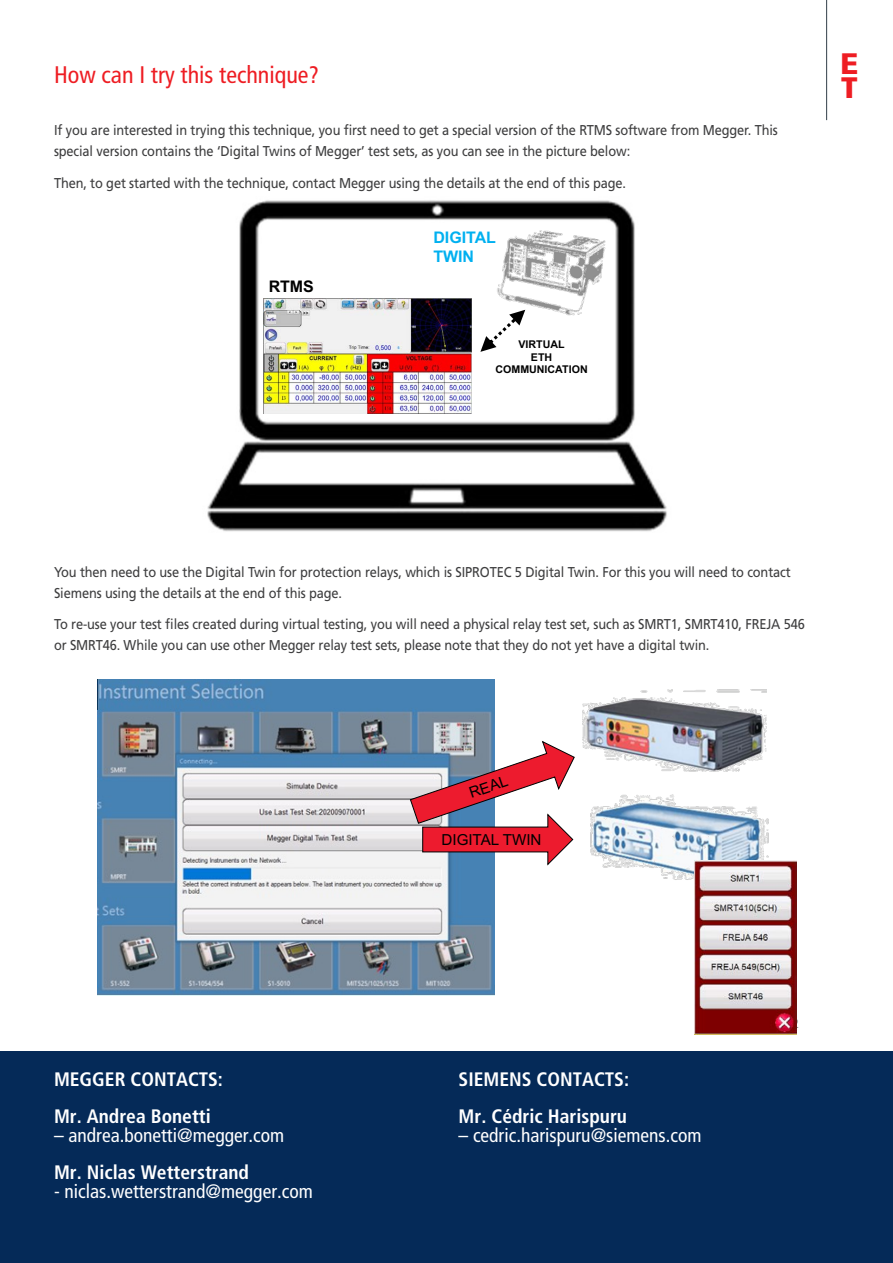
<style>
.page{position:relative;width:893px;height:1263px;background:#fff}
.page>*{position:absolute;margin:0;border:0;box-sizing:border-box;transform-origin:0 0}
.t1{font:900 29.7px "Frutiger LT Pro";color:#ee1d23}
.Subhead_Articles{font:condensed 24px "Frutiger LT Pro";color:#ee1d23}
.Content_Author{font:700 condensed 19.5px "Frutiger LT Pro";color:#fff}
.Content_Author-2{font:condensed 19.5px "Frutiger LT Pro";color:#fff}
.t2{font:700 16.05px/19.4px "Arial";color:#00b0f0}
.t3{font:700 16.05px "Arial";color:#000}
.t4{font:15.15px "Arial";letter-spacing:-.005em;color:#000}
.MainBodyCopy_9_5{font:14.25px/21px "Frutiger LT Pro";letter-spacing:-.01em;color:#3e3e3f;scale:.9 1}
.t5{font:12.15px "Tahoma";color:#898989}
.t6{font:700 10.65px/12.6px "Arial";color:#000;text-align:center}
</style>
<div class="page">
<svg style="left:694px;top:1002px;width:1px;height:18px"></svg>
<img style="left:97px;top:679px;width:397px;height:317px">
<img style="left:590px;top:794px;width:178px;height:104px">
<img style="left:582px;top:690px;width:184px;height:82px">
<svg style="left:409px;top:740px;width:166px;height:126px"></svg>
<img style="left:695px;top:861px;width:101px;height:173px">
<img style="left:207px;top:200px;width:460px;height:332px">
<svg style="left:480px;top:310px;width:45px;height:42px"></svg>
<img style="left:264px;top:298px;width:207px;height:116px">
<img style="left:487px;top:214px;width:127px;height:109px">
<hr style="left:826px;top:0;width:1px;height:120px;background:#313e48">
<div style="left:0;top:1051px;width:893px;height:212px;background:#052a58"></div>
<p class="Subhead_Articles" style="left:54px;top:60px;width:267px">How can I try this technique?</p>
<p class="MainBodyCopy_9_5" style="left:54px;top:120px;width:806px">If you are interested in trying this technique, you first need to get a special version of the RTMS software from Megger. This special version contains the ‘Digital Twins of Megger’ test sets, as you can see in the picture below:</p>
<p class="MainBodyCopy_9_5" style="left:54px;top:173px;width:637px">Then, to get started with the technique, contact Megger using the details at the end of this page.</p>
<p class="t3" style="left:269px;top:275px;width:47px">RTMS</p>
<p class="t2" style="left:433px;top:228px;width:64px">DIGITAL<br>TWIN</p>
<p class="t6" style="left:495px;top:338px;width:94px">VIRTUAL<br>ETH<br>COMMUNICATION</p>
<p class="t1" style="left:840px;top:45px;width:20px">E</p>
<p class="t1" style="left:841px;top:69px;width:18px">T</p>
<p class="MainBodyCopy_9_5" style="left:54px;top:561px;width:820px">You then need to use the Digital Twin for protection relays, which is SIPROTEC 5 Digital Twin. For this you will need to contact<br>Siemens using the details at the end of this page.</p>
<p class="MainBodyCopy_9_5" style="left:54px;top:614px;width:836px">To re-use your test files created during virtual testing, you will need a physical relay test set, such as SMRT1, SMRT410, FREJA 546 or SMRT46. While you can use other Megger relay test sets, please note that they do not yet have a digital twin.</p>
<p class="t4" style="left:466px;top:783px;width:41px;rotate:-19deg">REAL</p>
<p class="Content_Author" style="left:54px;top:1068px;width:171px">MEGGER CONTACTS:</p>
<p class="Content_Author" style="left:54px;top:1104px;width:158px">Mr. Andrea Bonetti</p>
<p class="Content_Author-2" style="left:54px;top:1124px;width:232px">– andrea.bonetti@megger.com</p>
<p class="Content_Author" style="left:54px;top:1160px;width:197px">Mr. Niclas Wetterstrand</p>
<p class="Content_Author-2" style="left:54px;top:1180px;width:260px">- niclas.wetterstrand@megger.com</p>
<p class="t4" style="left:441px;top:829px;width:101px">DIGITAL TWIN</p>
<p class="Content_Author" style="left:459px;top:1068px;width:172px">SIEMENS CONTACTS:</p>
<p class="Content_Author" style="left:459px;top:1104px;width:170px">Mr. Cédric Harispuru</p>
<p class="Content_Author-2" style="left:459px;top:1124px;width:245px">– cedric.harispuru@siemens.com</p>
<p class="t5" style="left:792px;top:1016px;width:8px">2</p>
</div>
